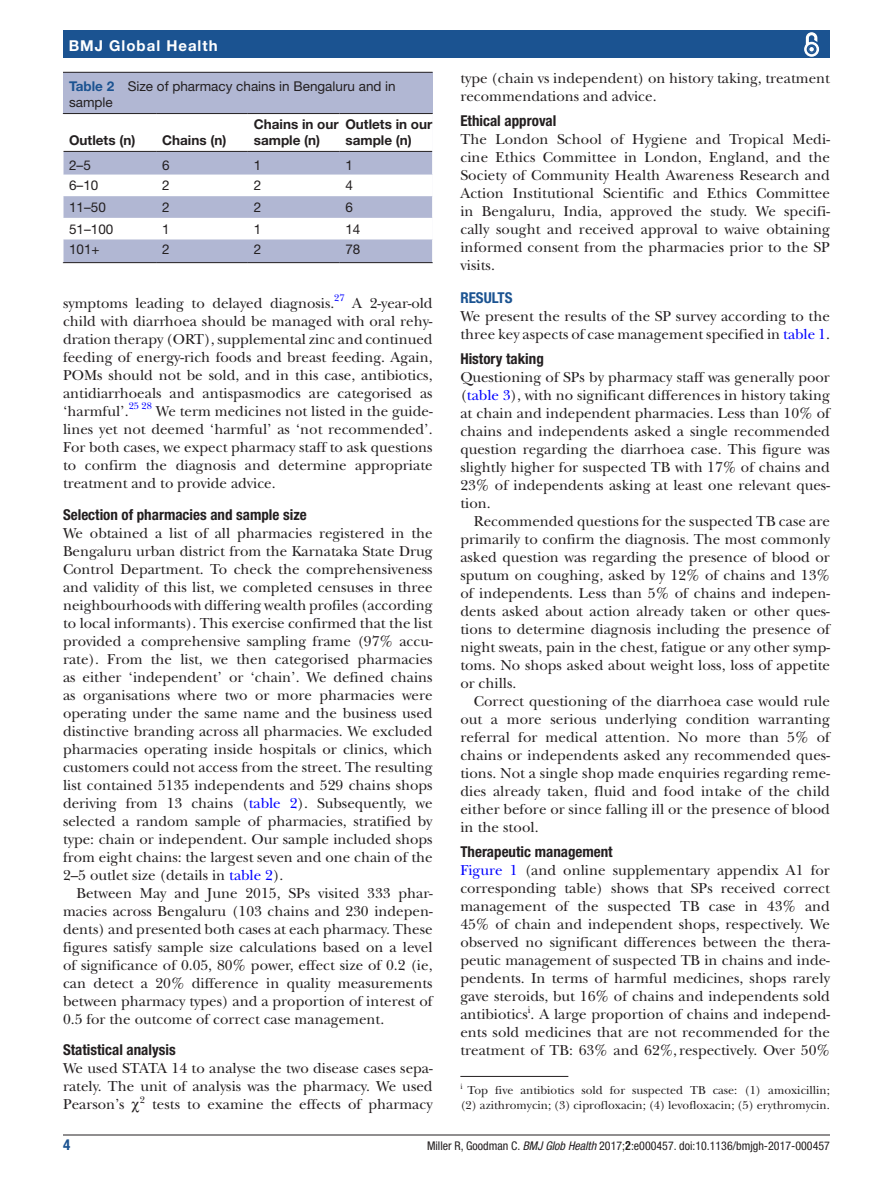
<style>
.page{position:relative;width:893px;height:1191px;background:#fff}
.page>*{position:absolute;margin:0;border:0;box-sizing:border-box;transform-origin:0 0}
.t1{font:15px/18px "New Baskerville";color:#231f20;text-align:justify}
.t2{font:700 condensed 15px "Helvetica Neue LT Std";color:#231f20}
.t3{font:700 15px "Helvetica Neue LT Std";letter-spacing:.065em;color:#fff}
.t4{font:700 condensed 15px "Helvetica Neue LT Std";color:#1b5391}
.t5{font:13.5px/16.5px "Helvetica Neue LT Std";color:#231f20}
.t6{font:700 13.5px/16.2px "Helvetica Neue LT Std";color:#231f20}
.t7{font:12px/15px "New Baskerville";color:#231f20}
.t8{font:condensed 12px "Helvetica Neue LT Std";color:#231f20}
.t9{font:9.9px "New Baskerville";color:#00f}
.t10{font:9.9px "New Baskerville";color:#231f20}
.s1{font-weight:700;color:#1b5391}
.s2{color:#00f}
.s3{font-style:italic}
.s4{font-family:"Helvetica LT Std";font-weight:700}
</style>
<div class="page">
<hr style="left:63px;top:1134px;width:767px;height:1px;background:#231f20">
<div style="left:63px;top:31px;width:767px;height:27px;background:#1b5391"></div>
<svg style="left:804px;top:32px;width:16px;height:25px"></svg>
<div style="left:808px;top:46px;width:7px;height:7px;border:1px solid #1b5391;border-radius:50%"></div>
<div style="left:63px;top:73px;width:370px;height:190px;background:#b1b7d3"></div>
<hr style="left:63px;top:72px;width:370px;height:1px;background:#231f20">
<svg style="left:64px;top:114px;width:368px;height:125px;fill:#fff"></svg>
<hr style="left:63px;top:113px;width:93px;height:1px;background:#231f20">
<hr style="left:63px;top:151px;width:93px;height:1px;background:#231f20">
<hr style="left:156px;top:113px;width:92px;height:1px;background:#231f20">
<hr style="left:156px;top:151px;width:92px;height:1px;background:#231f20">
<hr style="left:248px;top:113px;width:91px;height:1px;background:#231f20">
<hr style="left:248px;top:151px;width:91px;height:1px;background:#231f20">
<hr style="left:339px;top:113px;width:94px;height:1px;background:#231f20">
<hr style="left:339px;top:151px;width:93px;height:1px;background:#231f20">
<hr style="left:63px;top:262px;width:93px;height:1px;background:#231f20">
<hr style="left:156px;top:262px;width:92px;height:1px;background:#231f20">
<hr style="left:248px;top:262px;width:91px;height:1px;background:#231f20">
<hr style="left:339px;top:262px;width:94px;height:1px;background:#231f20">
<hr style="left:63px;top:114px;width:1px;height:37px;background:#fff">
<svg style="left:63px;top:151px;width:1px;height:111px"></svg>
<hr style="left:432px;top:114px;width:1px;height:37px;background:#fff">
<svg style="left:432px;top:151px;width:1px;height:111px"></svg>
<hr style="left:460px;top:1076px;width:108px;height:1px;background:#231f20">
<p class="t3" style="left:69px;top:36px;width:150px">BMJ Global Health</p>
<p class="t5" style="left:69px;top:77px;width:328px"><span class="s1">Table 2</span> Size of pharmacy chains in Bengaluru and in sample</p>
<p class="t6" style="left:69px;top:132px;width:68px">Outlets (n)</p>
<p class="t6" style="left:162px;top:132px;width:66px">Chains (n)</p>
<p class="t6" style="left:254px;top:116px;width:86px">Chains in our sample (n)</p>
<p class="t6" style="left:345px;top:116px;width:88px">Outlets in our sample (n)</p>
<p class="t5" style="left:69px;top:157px;width:23px">2–5</p>
<p class="t5" style="left:162px;top:157px;width:9px">6</p>
<p class="t5" style="left:254px;top:157px;width:9px">1</p>
<p class="t5" style="left:345px;top:157px;width:9px">1</p>
<p class="t5" style="left:69px;top:177px;width:31px">6–10</p>
<p class="t5" style="left:162px;top:177px;width:9px">2</p>
<p class="t5" style="left:254px;top:177px;width:9px">2</p>
<p class="t5" style="left:345px;top:177px;width:9px">4</p>
<p class="t5" style="left:69px;top:199px;width:38px">11–50</p>
<p class="t5" style="left:162px;top:199px;width:9px">2</p>
<p class="t5" style="left:254px;top:199px;width:9px">2</p>
<p class="t5" style="left:345px;top:199px;width:9px">6</p>
<p class="t5" style="left:69px;top:220px;width:46px">51–100</p>
<p class="t5" style="left:162px;top:220px;width:9px">1</p>
<p class="t5" style="left:254px;top:220px;width:9px">1</p>
<p class="t5" style="left:345px;top:220px;width:17px">14</p>
<p class="t5" style="left:69px;top:240px;width:32px">101+</p>
<p class="t5" style="left:162px;top:240px;width:9px">2</p>
<p class="t5" style="left:254px;top:240px;width:9px">2</p>
<p class="t5" style="left:345px;top:240px;width:17px">78</p>
<p class="t1" style="left:63px;top:294px;width:273px">symptoms leading to delayed diagnosis.</p>
<p class="t9" style="left:334px;top:292px;width:12px">27</p>
<p class="t1" style="left:63px;top:294px;width:371px;text-indent:289px">A 2-year-old child with diarrhoea should be managed with oral rehy&shy;dration therapy (ORT), supplemental zinc and continued feeding of energy-rich foods and breast feeding. Again, POMs should not be sold, and in this case, antibiotics, antidiarrhoeals and antispasmodics are categorised as ‘harmful’.</p>
<p class="t9" style="left:129px;top:400px;width:25px">25 28</p>
<p class="t1" style="left:63px;top:402px;width:371px;text-indent:93px">We term medicines not listed in the guide&shy;lines yet not deemed ‘harmful’ as ‘not recommended’.<br>For both cases, we expect pharmacy staff to ask questions to confirm the diagnosis and determine appropriate treatment and to provide advice.</p>
<p class="t2" style="left:63px;top:505px;width:245px">Selection of pharmacies and sample size</p>
<p class="t1" style="left:63px;top:524px;width:371px">We obtained a list of all pharmacies registered in the Bengaluru urban district from the Karnataka State Drug Control Department. To check the comprehensiveness and validity of this list, we completed censuses in three neighbourhoods with differing wealth profiles (according to local informants). This exercise confirmed that the list provided a comprehensive sampling frame (97% accu&shy;rate). From the list, we then categorised pharmacies as either ‘independent’ or ‘chain’. We defined chains as organisations where two or more pharmacies were operating under the same name and the business used distinctive branding across all pharmacies. We excluded pharmacies operating inside hospitals or clinics, which customers could not access from the street. The resulting list contained 5135 independents and 529 chains shops deriving from 13 chains (<span class="s2">table 2</span>). Subsequently, we selected a random sample of pharmacies, stratified by type: chain or independent. Our sample included shops from eight chains: the largest seven and one chain of the 2–5 outlet size (details in <span class="s2">table 2</span>).</p>
<p class="t1" style="left:63px;top:884px;width:371px;text-indent:13px">Between May and June 2015, SPs visited 333 phar&shy;macies across Bengaluru (103 chains and 230 indepen&shy;dents) and presented both cases at each pharmacy. These figures satisfy sample size calculations based on a level of significance of 0.05, 80% power, effect size of 0.2 (ie, can detect a 20% difference in quality measurements between pharmacy types) and a proportion of interest of 0.5 for the outcome of correct case management.</p>
<p class="t2" style="left:63px;top:1041px;width:114px">Statistical analysis</p>
<p class="t1" style="left:63px;top:1059px;width:371px">We used STATA 14 to analyse the two disease cases sepa&shy;rately. The unit of analysis was the pharmacy. We used Pearson’s</p>
<p class="t10" style="left:140px;top:1093px;width:7px">2</p>
<p class="t1" style="left:152px;top:1095px;width:282px">tests to examine the effects of pharmacy</p>
<p class="t1" style="left:460px;top:69px;width:371px">type (chain vs independent) on history taking, treatment recommendations and advice.</p>
<p class="t2" style="left:460px;top:112px;width:97px">Ethical approval</p>
<p class="t1" style="left:460px;top:130px;width:371px">The London School of Hygiene and Tropical Medi&shy;cine Ethics Committee in London, England, and the Society of Community Health Awareness Research and Action Institutional Scientific and Ethics Committee in Bengaluru, India, approved the study. We specifi&shy;cally sought and received approval to waive obtaining informed consent from the pharmacies prior to the SP visits.</p>
<p class="t4" style="left:460px;top:288px;width:54px">Results</p>
<p class="t1" style="left:460px;top:307px;width:371px">We present the results of the SP survey according to the three key aspects of case management specified in <span class="s2">table 1</span>.</p>
<p class="t2" style="left:460px;top:349px;width:85px">History taking</p>
<p class="t1" style="left:460px;top:368px;width:371px">Questioning of SPs by pharmacy staff was generally poor (<span class="s2">table 3</span>), with no significant differences in history taking at chain and independent pharmacies. Less than 10% of chains and independents asked a single recommended question regarding the diarrhoea case. This figure was slightly higher for suspected TB with 17% of chains and 23% of independents asking at least one relevant ques&shy;tion.</p>
<p class="t1" style="left:460px;top:512px;width:371px;text-indent:14px">Recommended questions for the suspected TB case are primarily to confirm the diagnosis. The most commonly asked question was regarding the presence of blood or sputum on coughing, asked by 12% of chains and 13% of independents. Less than 5% of chains and indepen&shy;dents asked about action already taken or other ques&shy;tions to determine diagnosis including the presence of night sweats, pain in the chest, fatigue or any other symp&shy;toms. No shops asked about weight loss, loss of appetite or chills.</p>
<p class="t1" style="left:460px;top:692px;width:371px;text-indent:14px">Correct questioning of the diarrhoea case would rule out a more serious underlying condition warranting referral for medical attention. No more than 5% of chains or independents asked any recommended ques&shy;tions. Not a single shop made enquiries regarding reme&shy;dies already taken, fluid and food intake of the child either before or since falling ill or the presence of blood in the stool.</p>
<p class="t2" style="left:460px;top:843px;width:154px">Therapeutic management</p>
<p class="t1" style="left:460px;top:861px;width:371px"><span class="s2">Figure 1</span> (and online supplementary appendix A1 for corresponding table) shows that SPs received correct management of the suspected TB case in 43% and 45% of chain and independent shops, respectively. We observed no significant differences between the thera&shy;peutic management of suspected TB in chains and inde&shy;pendents. In terms of harmful medicines, shops rarely gave steroids, but 16% of chains and independents sold antibiotics . A large proportion of chains and independ-</p>
<p class="t10" style="left:528px;top:1003px;width:4px">i</p>
<p class="t1" style="left:460px;top:1023px;width:371px">ents sold medicines that are not recommended for the treatment of TB: 63% and 62%, respectively. Over 50%</p>
<p class="t7" style="left:460px;top:1083px;width:371px"><sup>i</sup> Top five antibiotics sold for suspected TB case: (1) amoxicillin; (2) azithromycin; (3) ciprofloxacin; (4) levofloxacin; (5) erythromycin.</p>
<p class="t4" style="left:63px;top:1135px;width:9px">4</p>
<p class="t8" style="left:427px;top:1138px;width:404px">Miller R, Goodman C. <span class="s3">BMJ Glob Health</span> 2017;<span class="s4">2</span>:e000457. doi:10.1136/bmjgh-2017-000457</p>
</div>
